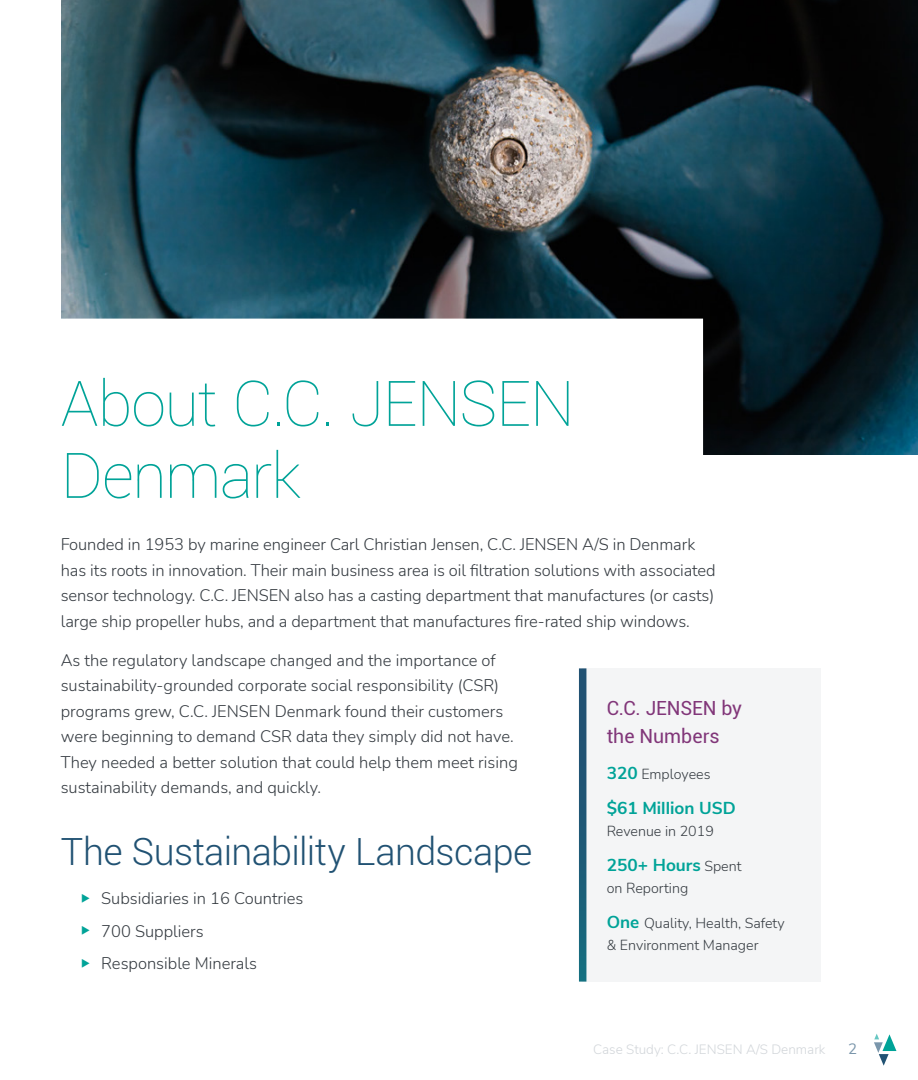
<style>
.page{position:relative;width:918px;height:1080px;background:#fff}
.page>*{position:absolute;margin:0;border:0;box-sizing:border-box;transform-origin:0 0}
.Chapter_Title{font:100 63px/72px "Roboto";letter-spacing:-.02em;color:#00a398}
.t1{font:300 37.5px "Roboto";letter-spacing:-.015em;color:#215273}
.Breakout_Title{font:19.5px/28.5px "Roboto";color:#813679}
.Breakout_Body{font:700 17.25px "Nunito Sans";color:#00a398}
.Body{font:300 16.5px/25.5px "Nunito";letter-spacing:-.005em;color:#343a40}
.t2{font:15px "Nunito Sans";color:#7a96ab}
.Breakout_Body-2{font:300 14.25px/21.8px "Nunito";color:#343a40}
.t3{font:300 13.5px "Nunito Sans";color:#d2d6da}
.s1{font-family:"Nunito Sans";font-weight:700;font-size:17.25px;color:#00a398}
.s2{font-family:"Nunito";font-weight:300;font-size:14.25px;color:#343a40}
</style>
<div class="page">
<img style="left:61px;top:0;width:857px;height:455px">
<svg style="left:61px;top:319px;width:642px;height:136px"></svg>
<div style="left:583px;top:668px;width:238px;height:314px;background:#f4f5f6"></div>
<svg style="left:579px;top:668px;width:7px;height:314px;background:#1d5b77"></svg>
<svg style="left:874px;top:1034px;width:22px;height:32px"></svg>
<p class="Chapter_Title" style="left:61px;top:365px;width:515px">About C.C. JENSEN<br>Denmark</p>
<p class="Body" style="left:61px;top:531px;width:656px">Founded in 1953 by marine engineer Carl Christian Jensen, C.C. JENSEN A/S in Denmark has its roots in innovation. Their main business area is oil filtration solutions with associated sensor technology. C.C. JENSEN also has a casting department that manufactures (or casts) large ship propeller hubs, and a department that manufactures fire-rated ship windows.</p>
<p class="Body" style="left:61px;top:647px;width:459px">As the regulatory landscape changed and the importance of sustainability-grounded corporate social responsibility (CSR) programs grew, C.C. JENSEN Denmark found their customers were beginning to demand CSR data they simply did not have.<br>They needed a better solution that could help them meet rising sustainability demands, and quickly.</p>
<p class="Breakout_Title" style="left:607px;top:693px;width:137px">C.C. JENSEN by the Numbers</p>
<p class="Breakout_Body-2" style="left:607px;top:762px;width:105px"><span class="s1">320</span> Employees</p>
<p class="Breakout_Body" style="left:607px;top:795px;width:131px">$61 Million USD</p>
<p class="Breakout_Body-2" style="left:607px;top:819px;width:109px">Revenue in 2019</p>
<p class="Breakout_Body" style="left:607px;top:852px;width:136px">250+ Hours <span class="s2">Spent</span></p>
<p class="Breakout_Body-2" style="left:607px;top:876px;width:83px">on Reporting</p>
<p class="Breakout_Body-2" style="left:607px;top:912px;width:180px"><span class="s1">One</span> Quality, Health, Safety &amp; Environment Manager</p>
<p class="t1" style="left:61px;top:826px;width:473px">The Sustainability Landscape</p>
<p class="Body" style="left:101px;top:885px;width:204px">Subsidiaries in 16 Countries</p>
<p class="Body" style="left:101px;top:918px;width:104px">700 Suppliers</p>
<p class="Body" style="left:101px;top:950px;width:157px">Responsible Minerals</p>
<p class="t3" style="left:593px;top:1040px;width:234px">Case Study: C.C. JENSEN A/S Denmark</p>
<p class="t2" style="left:848px;top:1038px;width:10px">2</p>
</div>
